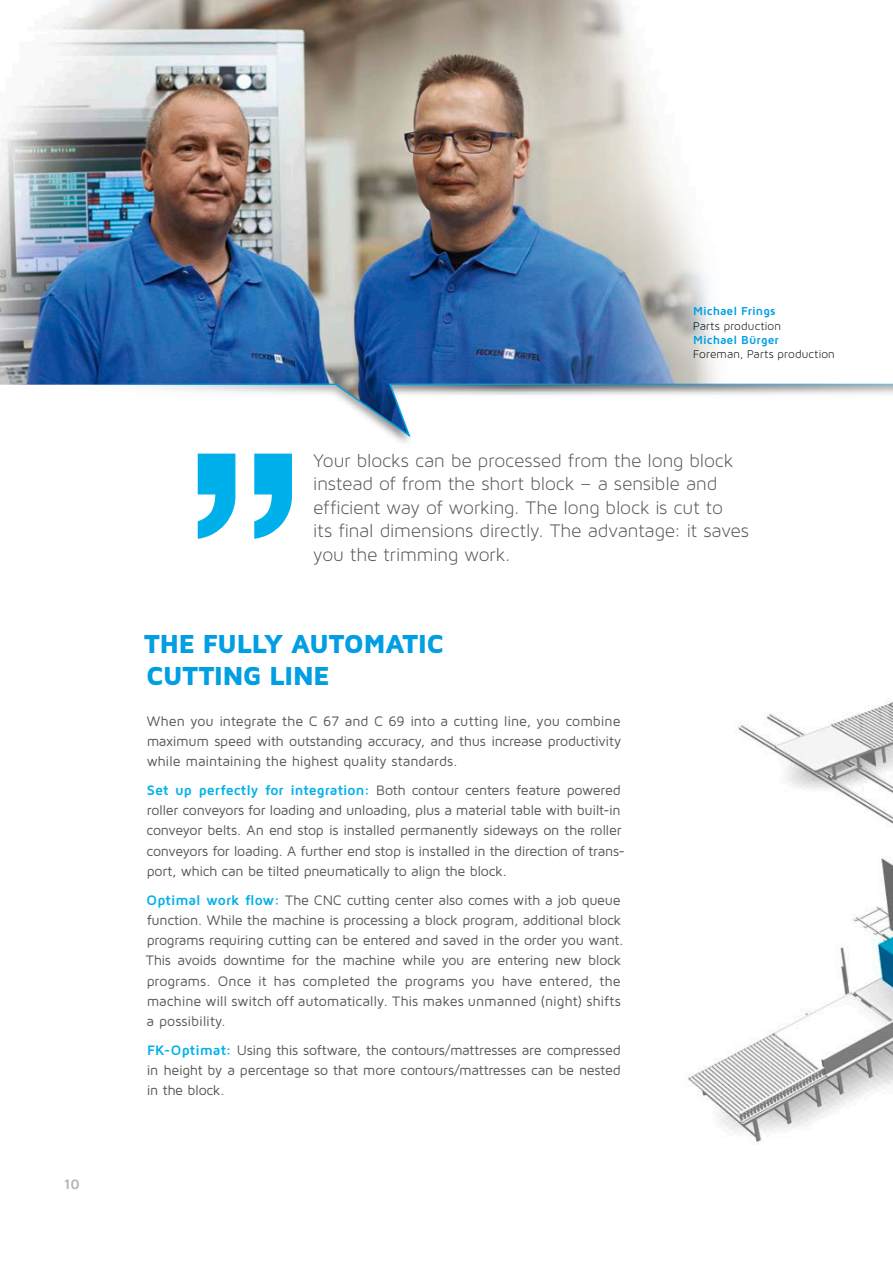
<style>
.page{position:relative;width:893px;height:1263px;background:#fff}
.page>*{position:absolute;margin:0;border:0;box-sizing:border-box;transform-origin:0 0}
.t1{font:900 27px/32.4px "Maven Pro";letter-spacing:-.03em;color:#009ee3}
.t2{font:19.5px/23.4px "Maven Pro Light 300";letter-spacing:-.005em;color:#565655}
.t3{font:14.25px/20.2px "Maven Pro";letter-spacing:-.02em;color:#565655;text-align:justify}
.t4{font:700 14.25px "Maven Pro";color:#b0b2b2}
.t5{font:12px "Maven Pro Light 300";letter-spacing:.015em;color:#000}
.t6{font:700 12px "Maven Pro";letter-spacing:.005em;color:#009ee3}
.s1{font-weight:700;color:#00b0ea}
</style>
<div class="page">
<img style="left:684px;top:701px;width:209px;height:441px">
<img style="left:0;top:0;width:716px;height:383px">
<svg style="left:0;top:383px;width:893px;height:56px"></svg>
<svg style="left:198px;top:454px;width:94px;height:85px"></svg>
<p class="t4" style="left:64px;top:1175px;width:18px">10</p>
<p class="t6" style="left:693px;top:304px;width:84px">Michael Frings</p>
<p class="t5" style="left:693px;top:319px;width:89px">Parts production</p>
<p class="t6" style="left:693px;top:332px;width:87px">Michael Bürger</p>
<p class="t5" style="left:693px;top:348px;width:143px">Foreman, Parts production</p>
<h2 class="t2" style="left:313px;top:449px;width:437px">Your blocks can be processed from the long block instead of from the short block – a sensible and efficient way of working. The long block is cut to<br>its final dimensions directly. The advantage: it saves you the trimming work.</h2>
<h1 class="t1" style="left:144px;top:626px;width:301px">THE FULLY AUTOMATIC<br>CUTTING LINE</h1>
<p class="t3" style="left:147px;top:710px;width:476px">When you integrate the C 67 and C 69 into a cutting line, you combine maximum speed with outstanding accuracy, and thus increase productivity while maintaining the highest quality standards.</p>
<p class="t3" style="left:147px;top:779px;width:480px;text-align:left"><span class="s1">Set up perfectly for integration:</span> Both contour centers feature powered roller conveyors for loading and unloading, plus a material table with built-in conveyor belts. An end stop is installed permanently sideways on the roller conveyors for loading. A further end stop is installed in the direction of trans&shy;port, which can be tilted pneumatically to align the block.</p>
<p class="t3" style="left:146px;top:889px;width:480px;text-align:left"><span class="s1">Optimal work flow:</span> The CNC cutting center also comes with a job queue function. While the machine is processing a block program, additional block programs requiring cutting can be entered and saved in the order you want.<br>This avoids downtime for the machine while you are entering new block programs. Once it has completed the programs you have entered, the machine will switch off automatically. This makes unmanned (night) shifts a possibility.</p>
<p class="t3" style="left:147px;top:1039px;width:475px"><span class="s1">FK-Optimat:</span> Using this software, the contours/mattresses are compressed in height by a percentage so that more contours/mattresses can be nested in the block.</p>
</div>
